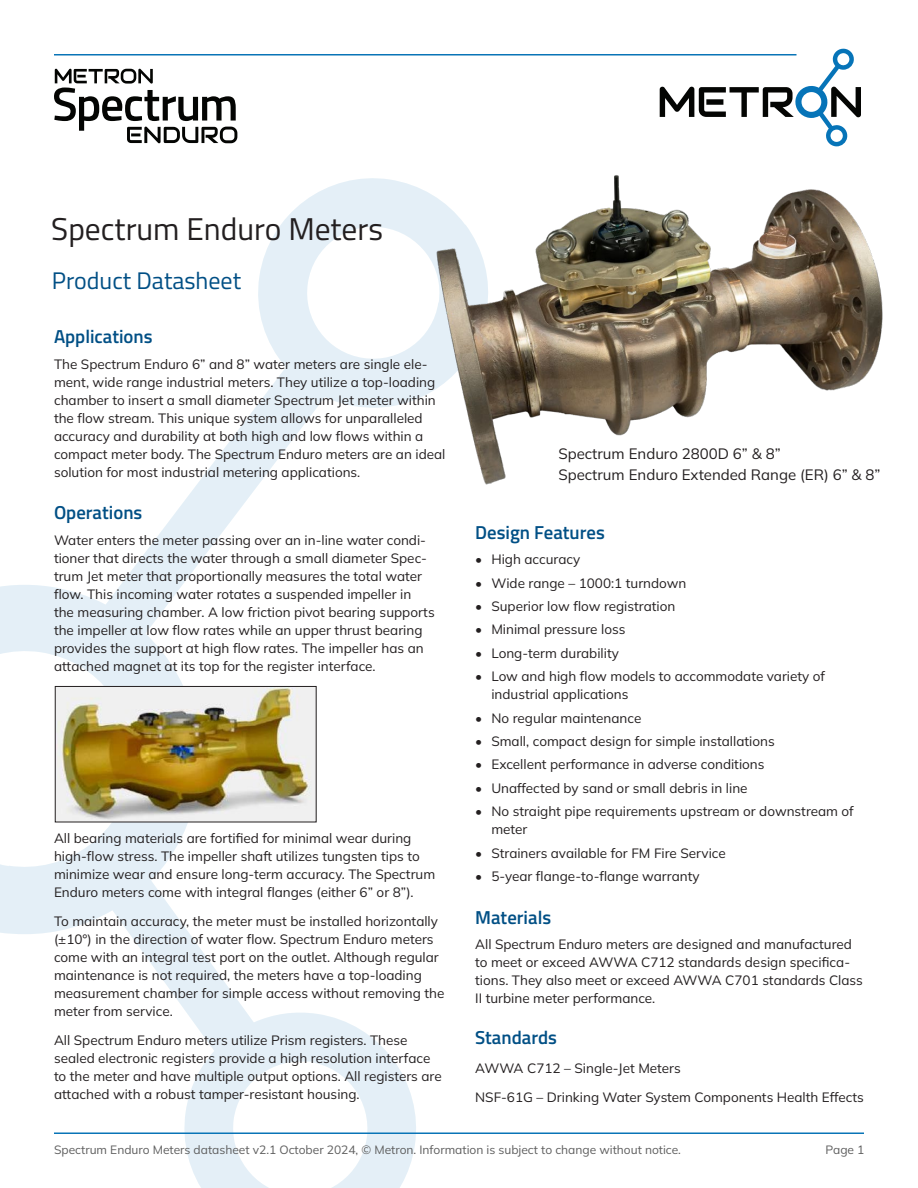
<style>
.page{position:relative;width:918px;height:1188px;background:#fff}
.page>*{position:absolute;margin:0;border:0;box-sizing:border-box;transform-origin:0 0}
.Metron_Header_1_black{font:31.5px "Titillium Web";color:#231f20}
.Metron_Header_2_blue{font:24px "Titillium Web";color:#004f85}
.Metron_Header_3_blue{font:600 18.75px "Titillium Web";color:#004f85}
.Metron_Body_9pt{font:600 18.75px "Titillium Web";color:#004f85}
.Metron_Body_10pt{font:15px "Mulish";color:#231f20}
.Metron_Body_9pt-2{font:13.5px/18px "Mulish";color:#231f20}
.t1{font:12px "Mulish";color:#5e5e5e}
</style>
<div class="page">
<svg style="left:0;top:178px;width:416px;height:1010px"></svg>
<hr style="left:54px;top:1132px;width:810px;height:2px;background:#0974b7">
<hr style="left:54px;top:54px;width:742px;height:2px;background:#0974b7">
<svg style="left:660px;top:49px;width:201px;height:97px"></svg>
<svg style="left:54px;top:69px;width:183px;height:74px"></svg>
<img style="left:394px;top:146px;width:489px;height:361px">
<img style="left:57px;top:688px;width:258px;height:132px">
<div style="left:55px;top:686px;width:262px;height:136px;border:1px solid #231f20"></div>
<p class="Metron_Header_1_black" style="left:51px;top:206px;width:333px">Spectrum Enduro Meters</p>
<p class="Metron_Header_2_blue" style="left:52px;top:263px;width:191px">Product Datasheet</p>
<p class="Metron_Header_3_blue" style="left:54px;top:322px;width:100px">Applications</p>
<p class="Metron_Body_9pt-2" style="left:54px;top:354px;width:393px">The Spectrum Enduro 6” and 8” water meters are single ele&shy;ment, wide range industrial meters. They utilize a top-loading chamber to insert a small diameter Spectrum Jet meter within the flow stream. This unique system allows for unparalleled accuracy and durability at both high and low flows within a compact meter body. The Spectrum Enduro meters are an ideal solution for most industrial metering applications.</p>
<p class="Metron_Header_3_blue" style="left:54px;top:498px;width:90px">Operations</p>
<p class="Metron_Body_9pt-2" style="left:54px;top:530px;width:382px">Water enters the meter passing over an in-line water condi&shy;tioner that directs the water through a small diameter Spec&shy;trum Jet meter that proportionally measures the total water flow. This incoming water rotates a suspended impeller in<br>the measuring chamber. A low friction pivot bearing supports the impeller at low flow rates while an upper thrust bearing provides the support at high flow rates. The impeller has an attached magnet at its top for the register interface.</p>
<p class="Metron_Body_9pt-2" style="left:54px;top:829px;width:383px">All bearing materials are fortified for minimal wear during high-flow stress. The impeller shaft utilizes tungsten tips to minimize wear and ensure long-term accuracy. The Spectrum Enduro meters come with integral flanges (either 6” or 8”).</p>
<p class="Metron_Body_9pt-2" style="left:54px;top:912px;width:392px">To maintain accuracy, the meter must be installed horizontally (±10°) in the direction of water flow. Spectrum Enduro meters come with an integral test port on the outlet. Although regular maintenance is not required, the meters have a top-loading measurement chamber for simple access without removing the meter from service.</p>
<p class="Metron_Body_9pt-2" style="left:54px;top:1031px;width:389px">All Spectrum Enduro meters utilize Prism registers. These sealed electronic registers provide a high resolution interface to the meter and have multiple output options. All registers are attached with a robust tamper-resistant housing.</p>
<p class="Metron_Body_10pt" style="left:558px;top:444px;width:224px">Spectrum Enduro 2800D 6” &amp; 8”</p>
<p class="Metron_Body_10pt" style="left:558px;top:465px;width:324px">Spectrum Enduro Extended Range (ER) 6” &amp; 8”</p>
<p class="Metron_Header_3_blue" style="left:475px;top:518px;width:131px">Design Features</p>
<p class="Metron_Body_9pt-2" style="left:475px;top:550px;width:107px">• High accuracy</p>
<p class="Metron_Body_9pt-2" style="left:475px;top:573px;width:213px">• Wide range – 1000:1 turndown</p>
<p class="Metron_Body_9pt-2" style="left:475px;top:597px;width:202px">• Superior low flow registration</p>
<p class="Metron_Body_9pt-2" style="left:475px;top:620px;width:152px">• Minimal pressure loss</p>
<p class="Metron_Body_9pt-2" style="left:475px;top:644px;width:145px">• Long-term durability</p>
<p class="Metron_Body_9pt-2" style="left:491px;top:667px;width:335px;text-indent:-16px">• Low and high flow models to accommodate variety of industrial applications</p>
<p class="Metron_Body_9pt-2" style="left:475px;top:708px;width:168px">• No regular maintenance</p>
<p class="Metron_Body_9pt-2" style="left:475px;top:732px;width:301px">• Small, compact design for simple installations</p>
<p class="Metron_Body_9pt-2" style="left:475px;top:755px;width:291px">• Excellent performance in adverse conditions</p>
<p class="Metron_Body_9pt-2" style="left:475px;top:779px;width:274px">• Unaffected by sand or small debris in line</p>
<p class="Metron_Body_9pt-2" style="left:491px;top:802px;width:364px;text-indent:-16px">• No straight pipe requirements upstream or downstream of meter</p>
<p class="Metron_Body_9pt-2" style="left:475px;top:843px;width:252px">• Strainers available for FM Fire Service</p>
<p class="Metron_Body_9pt-2" style="left:475px;top:867px;width:226px">• 5-year flange-to-flange warranty</p>
<p class="Metron_Header_3_blue" style="left:475px;top:903px;width:78px">Materials</p>
<p class="Metron_Body_9pt-2" style="left:475px;top:935px;width:389px">All Spectrum Enduro meters are designed and manufactured to meet or exceed AWWA C712 standards design specifica&shy;tions. They also meet or exceed AWWA C701 standards Class II turbine meter performance.</p>
<p class="Metron_Body_9pt" style="left:475px;top:1024px;width:83px">Standards</p>
<p class="Metron_Body_9pt-2" style="left:475px;top:1059px;width:207px">AWWA C712 – Single-Jet Meters</p>
<p class="Metron_Body_9pt-2" style="left:475px;top:1088px;width:390px">NSF-61G – Drinking Water System Components Health Effects</p>
<p class="t1" style="left:54px;top:1141px;width:629px">Spectrum Enduro Meters datasheet v2.1 October 2024, © Metron. Information is subject to change without notice.</p>
<p class="t1" style="left:826px;top:1141px;width:40px">Page 1</p>
</div>
